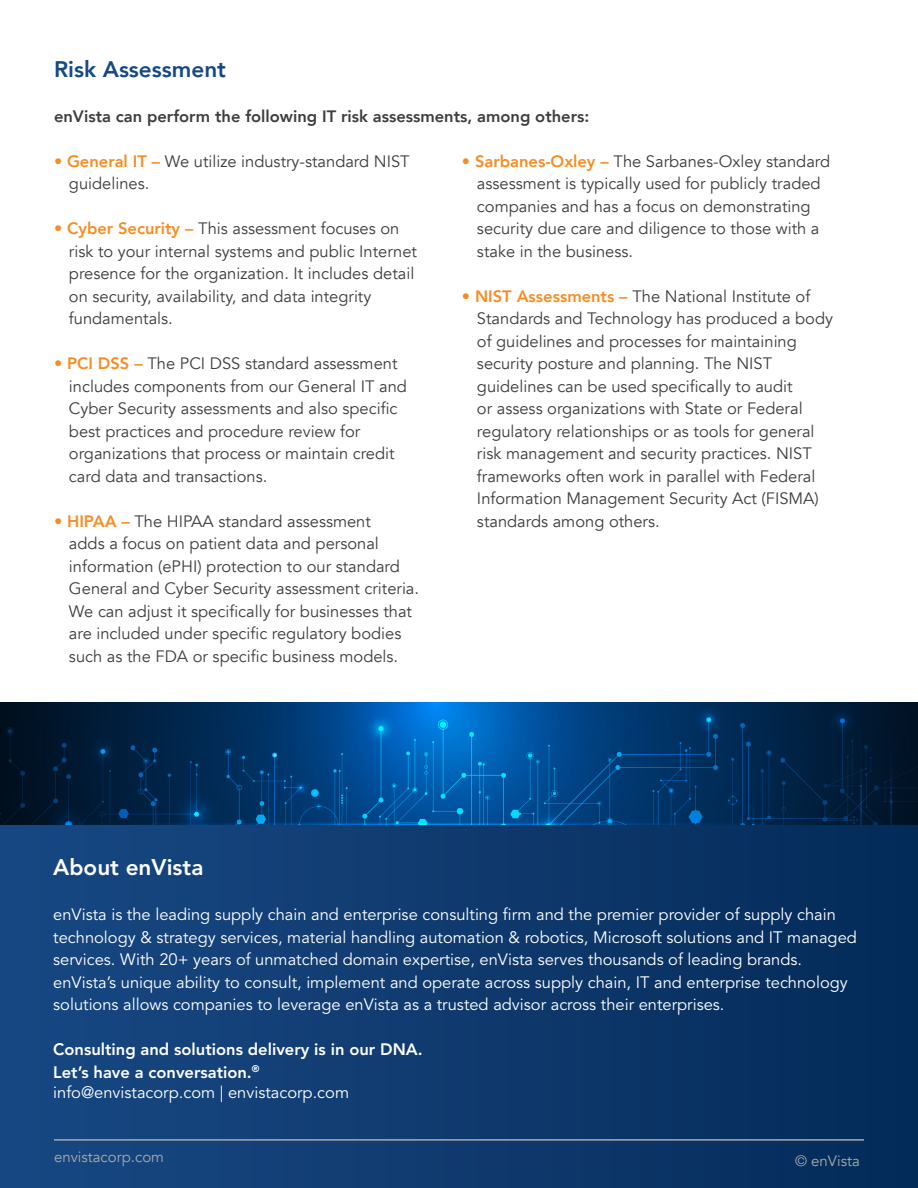
<style>
.page{position:relative;width:918px;height:1188px;background:#fff}
.page>*{position:absolute;margin:0;border:0;box-sizing:border-box;transform-origin:0 0}
.t1{font:800 22.5px "Avenir";color:#164883}
.t2{font:800 22.5px "Avenir LT Pro";color:#fff}
.t3{font:16.5px/22.5px "Avenir";color:#3e3e3e}
.t4{font:16.5px/22.5px "Avenir LT Pro";color:#fff}
.t5{font:800 16.5px/22.5px "Avenir LT Pro";color:#fff}
.t6{font:800 16.5px "Avenir";color:#3e3e3e}
.t7{font:15px "Avenir";color:#a8abac}
.s1{font-weight:800;color:#f78d22}
</style>
<div class="page">
<img style="left:0;top:702px;width:918px;height:123px">
<div style="left:0;top:825px;width:918px;height:363px;background:linear-gradient(to right,#184883,#042c59)"></div>
<hr style="left:54px;top:1139px;width:810px;height:2px;background:#a8aaad">
<h1 class="t1" style="left:54px;top:51px;width:174px">Risk Assessment</h1>
<p class="t6" style="left:54px;top:103px;width:537px">enVista can perform the following IT risk assessments, among others:</p>
<p class="t3" style="left:69px;top:150px;width:342px;text-indent:-15px"><span class="s1">• General IT –</span> We utilize industry-standard NIST guidelines.</p>
<p class="t3" style="left:69px;top:217px;width:349px;text-indent:-15px"><span class="s1">• Cyber Security –</span> This assessment focuses on risk to your internal systems and public Internet presence for the organization. It includes detail on security, availability, and data integrity fundamentals.</p>
<p class="t3" style="left:69px;top:352px;width:340px;text-indent:-15px"><span class="s1">• PCI DSS –</span> The PCI DSS standard assessment includes components from our General IT and Cyber Security assessments and also specific best practices and procedure review for organizations that process or maintain credit card data and transactions.</p>
<p class="t3" style="left:69px;top:510px;width:352px;text-indent:-15px"><span class="s1">• HIPAA –</span> The HIPAA standard assessment<br>adds a focus on patient data and personal information (ePHI) protection to our standard General and Cyber Security assessment criteria.<br>We can adjust it specifically for businesses that are included under specific regulatory bodies such as the FDA or specific business models.</p>
<p class="t3" style="left:477px;top:150px;width:355px;text-indent:-15px"><span class="s1">• Sarbanes-Oxley –</span> The Sarbanes-Oxley standard assessment is typically used for publicly traded companies and has a focus on demonstrating security due care and diligence to those with a stake in the business.</p>
<p class="t3" style="left:477px;top:285px;width:358px;text-indent:-15px"><span class="s1">• NIST Assessments –</span> The National Institute of Standards and Technology has produced a body of guidelines and processes for maintaining security posture and planning. The NIST guidelines can be used specifically to audit<br>or assess organizations with State or Federal regulatory relationships or as tools for general risk management and security practices. NIST frameworks often work in parallel with Federal Information Management Security Act (FISMA) standards among others.</p>
<h1 class="t2" style="left:53px;top:854px;width:152px">About enVista</h1>
<p class="t4" style="left:53px;top:904px;width:805px">enVista is the leading supply chain and enterprise consulting firm and the premier provider of supply chain technology &amp; strategy services, material handling automation &amp; robotics, Microsoft solutions and IT managed services. With 20+ years of unmatched domain expertise, enVista serves thousands of leading brands. enVista’s unique ability to consult, implement and operate across supply chain, IT and enterprise technology solutions allows companies to leverage enVista as a trusted advisor across their enterprises.</p>
<p class="t5" style="left:53px;top:1038px;width:371px">Consulting and solutions delivery is in our DNA.<br>Let’s have a conversation.<sup>®</sup></p>
<p class="t4" style="left:53px;top:1081px;width:297px">info@envistacorp.com | envistacorp.com</p>
<p class="t7" style="left:54px;top:1148px;width:112px">envistacorp.com</p>
<p class="t7" style="left:795px;top:1151px;width:66px">© enVista</p>
</div>
